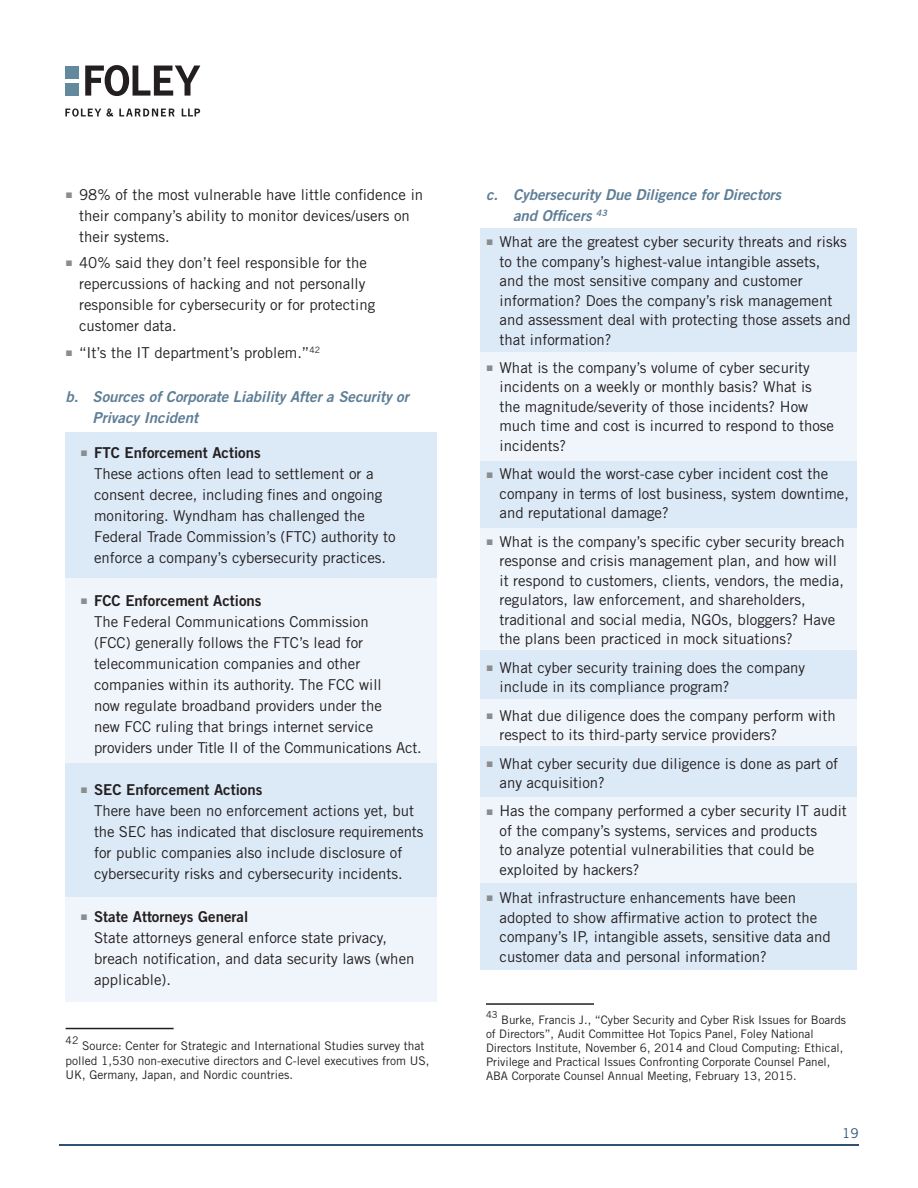
<style>
.page{position:relative;width:918px;height:1188px;background:#fff}
.page>*{position:absolute;margin:0;border:0;box-sizing:border-box;transform-origin:0 0}
.t1{font:15px/19.5px "Trade Gothic LT Std";color:#231f20}
.t2{font:15px/21px "Trade Gothic LT Std Bd 2 Obl";color:#5d7e96}
.t3{font:13.5px "Trade Gothic LT Std";color:#2f5271}
.t4{font:12px/14.4px "Trade Gothic LT Std";color:#231f20}
.t5{font:11.7px/14.1px "Trade Gothic LT Std";color:#231f20}
.t6{font:10.5px "Trade Gothic LT Std";color:#231f20}
.t7{font:9.6px "Trade Gothic LT Std";color:#231f20}
.s1{font-family:"Arial";font-size:12px;color:#8a8d8e}
.s2{font-family:"Trade Gothic LT Std Bd 2"}
</style>
<div class="page">
<hr style="left:59px;top:1144px;width:800px;height:1px;background:#2f5271">
<div style="left:66px;top:66px;width:13px;height:13px;background:#62899c"></div>
<svg style="left:65px;top:108px;width:48px;height:9px"></svg>
<svg style="left:119px;top:109px;width:56px;height:7px"></svg>
<svg style="left:182px;top:109px;width:18px;height:7px"></svg>
<svg style="left:85px;top:65px;width:115px;height:31px"></svg>
<div style="left:65px;top:66px;width:14px;height:12px;background:#62899c"></div>
<div style="left:65px;top:83px;width:14px;height:13px;background:#62899c"></div>
<div style="left:66px;top:763px;width:371px;height:134px;background:#dce9f6"></div>
<div style="left:66px;top:569px;width:371px;height:194px;background:#eff5fb"></div>
<div style="left:66px;top:897px;width:371px;height:105px;background:#eff5fb"></div>
<div style="left:66px;top:433px;width:371px;height:145px;background:#dce9f6"></div>
<div style="left:480px;top:640px;width:377px;height:59px;background:#dce9f6"></div>
<div style="left:480px;top:523px;width:377px;height:127px;background:#eff5fb"></div>
<div style="left:480px;top:877px;width:377px;height:92px;background:#dce9f6"></div>
<div style="left:480px;top:773px;width:377px;height:110px;background:#eff5fb"></div>
<div style="left:480px;top:745px;width:377px;height:52px;background:#dce9f6"></div>
<div style="left:480px;top:699px;width:377px;height:47px;background:#eff5fb"></div>
<div style="left:480px;top:229px;width:377px;height:126px;background:#dce9f6"></div>
<div style="left:480px;top:397px;width:377px;height:131px;background:#dce9f6"></div>
<div style="left:480px;top:352px;width:377px;height:108px;background:#eff5fb"></div>
<hr style="left:66px;top:1028px;width:108px;height:1px;background:#231f20">
<hr style="left:486px;top:1003px;width:108px;height:2px;background:#231f20">
<p class="t1" style="left:79px;top:184px;width:346px;line-height:21px;text-indent:-14px"><span class="s1">■</span> 98% of the most vulnerable have little confidence in their company’s ability to monitor devices/users on their systems.</p>
<p class="t1" style="left:79px;top:252px;width:298px;line-height:21px;text-indent:-14px"><span class="s1">■</span> 40% said they don’t feel responsible for the repercussions of hacking and not personally responsible for cybersecurity or for protecting customer data.</p>
<p class="t1" style="left:66px;top:342px;width:256px"><span class="s1">■</span> “It’s the IT department’s problem.”<sup>42</sup></p>
<p class="t2" style="left:93px;top:386px;width:318px;text-indent:-27px">b. Sources of Corporate Liability After a Security or<br>Privacy Incident</p>
<p class="t1" style="left:94px;top:442px;width:303px;line-height:21px;text-indent:-14px"><span class="s1">■</span> <span class="s2">FTC Enforcement Actions<br></span>These actions often lead to settlement or a consent decree, including fines and ongoing monitoring. Wyndham has challenged the Federal Trade Commission’s (FTC) authority to enforce a company’s cybersecurity practices.</p>
<p class="t1" style="left:94px;top:590px;width:329px;line-height:21px;text-indent:-14px"><span class="s1">■</span> <span class="s2">FCC Enforcement Actions<br></span>The Federal Communications Commission<br>(FCC) generally follows the FTC’s lead for telecommunication companies and other companies within its authority. The FCC will<br>now regulate broadband providers under the<br>new FCC ruling that brings internet service providers under Title II of the Communications Act.</p>
<p class="t1" style="left:94px;top:779px;width:331px;line-height:21px;text-indent:-14px"><span class="s1">■</span> <span class="s2">SEC Enforcement Actions<br></span>There have been no enforcement actions yet, but the SEC has indicated that disclosure requirements for public companies also include disclosure of cybersecurity risks and cybersecurity incidents.</p>
<p class="t1" style="left:94px;top:906px;width:322px;line-height:21px;text-indent:-14px"><span class="s1">■</span> <span class="s2">State Attorneys General<br></span>State attorneys general enforce state privacy, breach notification, and data security laws (when applicable).</p>
<p class="t6" style="left:66px;top:1034px;width:14px">42</p>
<p class="t4" style="left:66px;top:1039px;width:365px;text-indent:16px">Source: Center for Strategic and International Studies survey that polled 1,530 non-executive directors and C-level executives from US,<br>UK, Germany, Japan, and Nordic countries.</p>
<p class="t2" style="left:513px;top:184px;width:270px;text-indent:-27px">c. Cybersecurity Due Diligence for Directors and Officers <sup>43</sup></p>
<p class="t1" style="left:500px;top:232px;width:353px;text-indent:-14px"><span class="s1">■</span> What are the greatest cyber security threats and risks to the company’s highest-value intangible assets,<br>and the most sensitive company and customer information? Does the company’s risk management and assessment deal with protecting those assets and that information?</p>
<p class="t1" style="left:500px;top:358px;width:336px;text-indent:-14px"><span class="s1">■</span> What is the company’s volume of cyber security incidents on a weekly or monthly basis? What is the magnitude/severity of those incidents? How much time and cost is incurred to respond to those incidents?</p>
<p class="t1" style="left:500px;top:464px;width:351px;text-indent:-14px"><span class="s1">■</span> What would the worst-case cyber incident cost the company in terms of lost business, system downtime, and reputational damage?</p>
<p class="t1" style="left:500px;top:532px;width:347px;text-indent:-14px"><span class="s1">■</span> What is the company’s specific cyber security breach response and crisis management plan, and how will it respond to customers, clients, vendors, the media, regulators, law enforcement, and shareholders, traditional and social media, NGOs, bloggers? Have the plans been practiced in mock situations?</p>
<p class="t1" style="left:500px;top:657px;width:307px;text-indent:-14px"><span class="s1">■</span> What cyber security training does the company include in its compliance program?</p>
<p class="t1" style="left:500px;top:705px;width:338px;text-indent:-14px"><span class="s1">■</span> What due diligence does the company perform with respect to its third-party service providers?</p>
<p class="t1" style="left:500px;top:753px;width:340px;text-indent:-14px"><span class="s1">■</span> What cyber security due diligence is done as part of any acquisition?</p>
<p class="t1" style="left:500px;top:801px;width:349px;text-indent:-14px"><span class="s1">■</span> Has the company performed a cyber security IT audit of the company’s systems, services and products<br>to analyze potential vulnerabilities that could be exploited by hackers?</p>
<p class="t1" style="left:500px;top:888px;width:333px;text-indent:-14px"><span class="s1">■</span> What infrastructure enhancements have been adopted to show affirmative action to protect the company’s IP, intangible assets, sensitive data and customer data and personal information?</p>
<p class="t7" style="left:486px;top:1009px;width:13px">43</p>
<p class="t5" style="left:486px;top:1012px;width:362px;text-indent:15px">Burke, Francis J., “Cyber Security and Cyber Risk Issues for Boards of Directors”, Audit Committee Hot Topics Panel, Foley National Directors Institute, November 6, 2014 and Cloud Computing: Ethical, Privilege and Practical Issues Confronting Corporate Counsel Panel, ABA Corporate Counsel Annual Meeting, February 13, 2015.</p>
<p class="t3" style="left:842px;top:1125px;width:18px">19</p>
</div>
